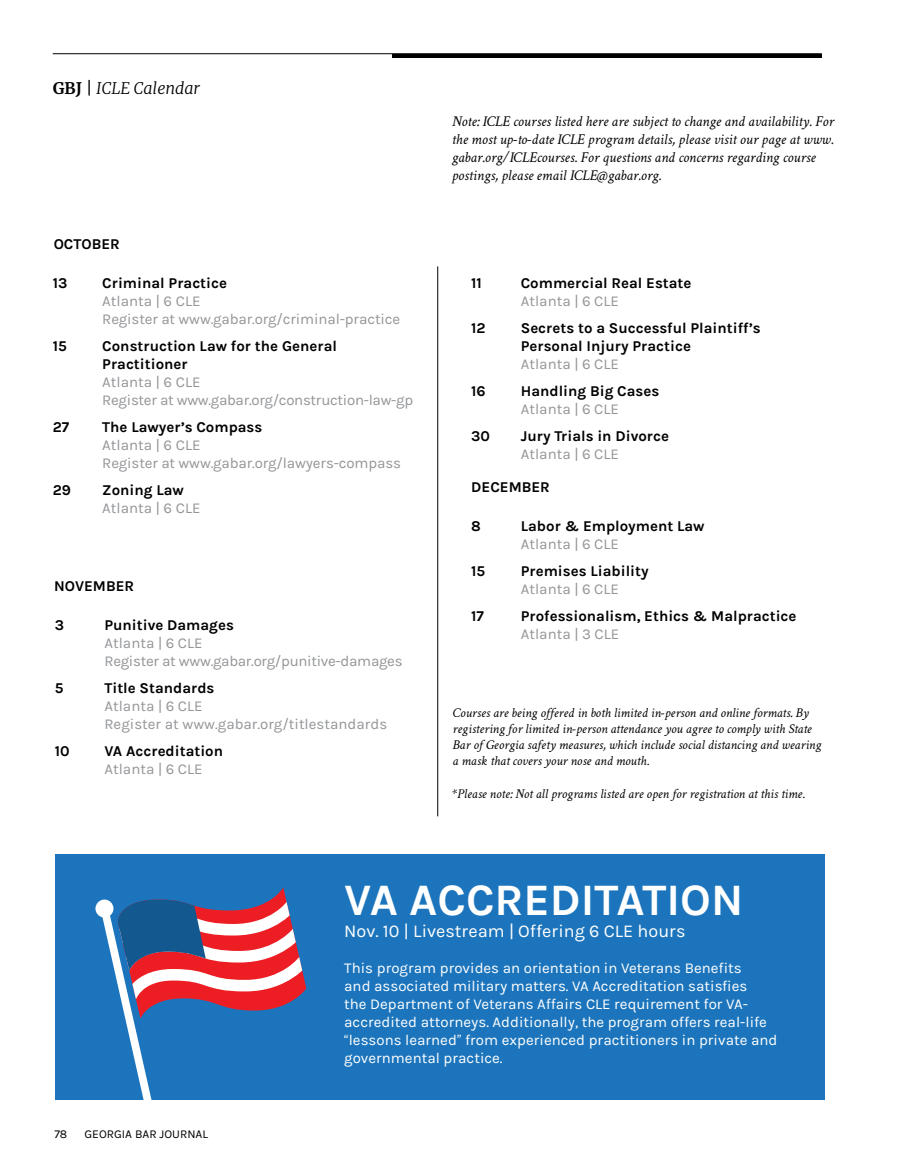
<style>
.page{position:relative;width:905px;height:1175px;background:#fff}
.page>*{position:absolute;margin:0;border:0;box-sizing:border-box;transform-origin:0 0}
.t1{font:700 45px "Karla";color:#fff}
.t2{font:18px "Karla";color:#fff}
.t3{font:italic 300 15.9px "Merriweather";color:#000}
.t4{font:700 15px/18px "Karla";color:#000}
.t5{font:15px/18px "Karla";color:#fff}
.t6{font:15px/18px "Karla";color:#939598}
.t7{font:italic 15px/18px "Crimson Text";color:#000}
.t8{font:15px/18px "Karla";letter-spacing:-.02em;color:#939598}
.t9{font:italic 13.5px/16.2px "Crimson Text";color:#000}
.t10{font:12px "Karla";color:#000}
.s1{font-weight:700;font-style:normal}
.s2{font-weight:400}
.s3{font-family:"Crimson Text"}
</style>
<div class="page">
<hr style="left:53px;top:53px;width:768px;height:1px;background:#000">
<hr style="left:393px;top:54px;width:428px;height:4px;background:#000">
<hr style="left:437px;top:266px;width:1px;height:550px;background:#000">
<div style="left:55px;top:854px;width:769px;height:245px;background:#1c75bc"></div>
<svg style="left:95px;top:887px;width:211px;height:213px"></svg>
<p class="t3" style="left:53px;top:77px;width:149px"><span class="s1">GBJ</span> <span class="s2">|</span> ICLE Calendar</p>
<p class="t4" style="left:54px;top:235px;width:68px">OCTOBER</p>
<p class="t4" style="left:53px;top:274px;width:16px">13</p>
<p class="t4" style="left:102px;top:274px;width:126px">Criminal Practice</p>
<p class="t6" style="left:102px;top:292px;width:299px">Atlanta | 6 CLE<br>Register at www.gabar.org/criminal-practice</p>
<p class="t4" style="left:53px;top:337px;width:16px">15</p>
<p class="t4" style="left:102px;top:337px;width:236px">Construction Law for the General<br>Practitioner</p>
<p class="t8" style="left:102px;top:373px;width:312px">Atlanta | 6 CLE<br>Register at www.gabar.org/construction-law-gp</p>
<p class="t4" style="left:53px;top:418px;width:18px">27</p>
<p class="t4" style="left:102px;top:418px;width:162px">The Lawyer’s Compass</p>
<p class="t6" style="left:102px;top:436px;width:300px">Atlanta | 6 CLE<br>Register at www.gabar.org/lawyers-compass</p>
<p class="t4" style="left:53px;top:481px;width:20px">29</p>
<p class="t4" style="left:102px;top:481px;width:83px">Zoning Law</p>
<p class="t6" style="left:102px;top:499px;width:100px">Atlanta | 6 CLE</p>
<p class="t4" style="left:54px;top:577px;width:82px">NOVEMBER</p>
<p class="t4" style="left:55px;top:616px;width:11px">3</p>
<p class="t4" style="left:104px;top:616px;width:131px">Punitive Damages</p>
<p class="t8" style="left:104px;top:634px;width:300px">Atlanta | 6 CLE<br>Register at www.gabar.org/punitive-damages</p>
<p class="t4" style="left:55px;top:679px;width:10px">5</p>
<p class="t4" style="left:104px;top:679px;width:112px">Title Standards</p>
<p class="t6" style="left:104px;top:697px;width:284px">Atlanta | 6 CLE<br>Register at www.gabar.org/titlestandards</p>
<p class="t4" style="left:55px;top:742px;width:16px">10</p>
<p class="t4" style="left:104px;top:742px;width:120px">VA Accreditation</p>
<p class="t6" style="left:104px;top:760px;width:100px">Atlanta | 6 CLE</p>
<p class="t7" style="left:451px;top:113px;width:383px">Note: ICLE courses listed here are subject to change and availability. For the most up-to-date ICLE program details, please visit our page at www. gabar.org/ICLEcourses. For questions and concerns regarding course postings, please email ICLE@gabar.org.</p>
<p class="t4" style="left:471px;top:274px;width:12px">11</p>
<p class="t4" style="left:521px;top:274px;width:172px">Commercial Real Estate</p>
<p class="t6" style="left:521px;top:292px;width:100px">Atlanta | 6 CLE</p>
<p class="t4" style="left:471px;top:319px;width:16px">12</p>
<p class="t4" style="left:521px;top:319px;width:241px">Secrets to a Successful Plaintiff’s<br>Personal Injury Practice</p>
<p class="t6" style="left:521px;top:355px;width:100px">Atlanta | 6 CLE</p>
<p class="t4" style="left:471px;top:382px;width:16px">16</p>
<p class="t4" style="left:521px;top:382px;width:140px">Handling Big Cases</p>
<p class="t6" style="left:521px;top:400px;width:100px">Atlanta | 6 CLE</p>
<p class="t4" style="left:471px;top:427px;width:20px">30</p>
<p class="t4" style="left:521px;top:427px;width:150px">Jury Trials in Divorce</p>
<p class="t6" style="left:521px;top:445px;width:100px">Atlanta | 6 CLE</p>
<p class="t4" style="left:471px;top:478px;width:80px">DECEMBER</p>
<p class="t4" style="left:471px;top:517px;width:11px">8</p>
<p class="t4" style="left:521px;top:517px;width:185px">Labor &amp; Employment Law</p>
<p class="t6" style="left:521px;top:535px;width:100px">Atlanta | 6 CLE</p>
<p class="t4" style="left:471px;top:562px;width:16px">15</p>
<p class="t4" style="left:521px;top:562px;width:129px">Premises Liability</p>
<p class="t6" style="left:521px;top:580px;width:100px">Atlanta | 6 CLE</p>
<p class="t4" style="left:471px;top:607px;width:14px">17</p>
<p class="t4" style="left:521px;top:607px;width:277px">Professionalism, Ethics &amp; Malpractice</p>
<p class="t6" style="left:521px;top:625px;width:100px">Atlanta | 3 CLE</p>
<p class="t9" style="left:452px;top:704px;width:370px">Courses are being offered in both limited in-person and online formats. By registering for limited in-person attendance you agree to comply with State Bar of Georgia safety measures, which include social distancing and wearing a mask that covers your nose and mouth.</p>
<p class="t9" style="left:452px;top:785px;width:353px">*Please note: Not all programs listed are open for registration at this time.</p>
<p class="t10" style="left:54px;top:1127px;width:15px">78</p>
<p class="t10" style="left:84px;top:1127px;width:125px">GEORGIA BAR JOURNAL</p>
<h1 class="t1" style="left:344px;top:874px;width:400px">VA ACCREDITATION</h1>
<p class="t2" style="left:344px;top:921px;width:343px">Nov. 10 | Livestream | Offering 6 CLE hours</p>
<p class="t5" style="left:344px;top:959px;width:434px">This program provides an orientation in Veterans Benefits<br>and associated military matters. VA Accreditation satisfies<br>the Department of Veterans Affairs CLE requirement for VA&shy;accredited attorneys. Additionally, the program offers real-life <span class="s3">“</span>lessons learned<span class="s3">”</span> from experienced practitioners in private and governmental practice.</p>
</div>
